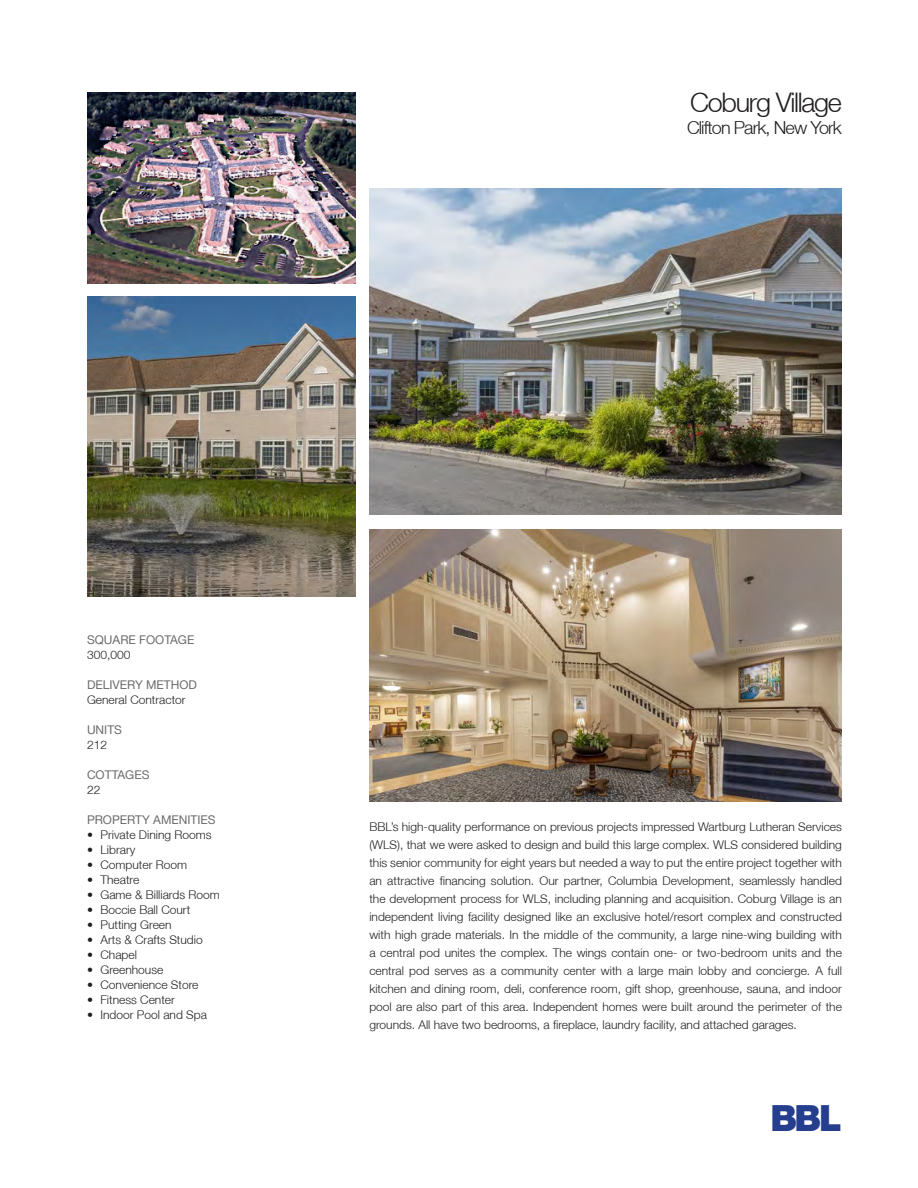
<style>
.page{position:relative;width:918px;height:1188px;background:#fff}
.page>*{position:absolute;margin:0;border:0;box-sizing:border-box;transform-origin:0 0}
.t1{font:900 36px "Helvetica Neue LT";color:#253f8e}
.t2{font:300 27px "Helvetica Neue LT";letter-spacing:-.05em;color:#231f20}
.t3{font:300 18px "Helvetica Neue LT";letter-spacing:-.05em;color:#231f20}
.t4{font:300 12px/18px "Helvetica Neue LT";color:#231f20;text-align:justify}
.t5{font:12px "Helvetica Neue LT";color:#6c6b6c}
</style>
<div class="page">
<img style="left:87px;top:93px;width:269px;height:190px">
<img style="left:369px;top:188px;width:473px;height:326px">
<img style="left:87px;top:296px;width:269px;height:300px">
<img style="left:369px;top:529px;width:473px;height:272px">
<p class="t2" style="left:690px;top:86px;width:153px">Coburg Village</p>
<p class="t3" style="left:687px;top:116px;width:156px">Clifton Park, New York</p>
<p class="t5" style="left:87px;top:632px;width:109px">SQUARE FOOTAGE</p>
<p class="t4" style="left:87px;top:645px;width:45px">300,000</p>
<p class="t5" style="left:87px;top:677px;width:112px">DELIVERY METHOD</p>
<p class="t4" style="left:87px;top:690px;width:100px">General Contractor</p>
<p class="t5" style="left:87px;top:722px;width:37px">UNITS</p>
<p class="t4" style="left:87px;top:735px;width:22px">212</p>
<p class="t5" style="left:87px;top:767px;width:64px">COTTAGES</p>
<p class="t4" style="left:87px;top:780px;width:15px">22</p>
<p class="t5" style="left:87px;top:812px;width:130px">PROPERTY AMENITIES</p>
<p class="t4" style="left:87px;top:825px;width:126px">• Private Dining Rooms</p>
<p class="t4" style="left:87px;top:840px;width:50px">• Library</p>
<p class="t4" style="left:87px;top:855px;width:102px">• Computer Room</p>
<p class="t4" style="left:87px;top:870px;width:54px">• Theatre</p>
<p class="t4" style="left:87px;top:885px;width:134px">• Game &amp; Billiards Room</p>
<p class="t4" style="left:87px;top:900px;width:105px">• Boccie Ball Court</p>
<p class="t4" style="left:87px;top:915px;width:86px">• Putting Green</p>
<p class="t4" style="left:87px;top:930px;width:117px">• Arts &amp; Crafts Studio</p>
<p class="t4" style="left:87px;top:945px;width:51px">• Chapel</p>
<p class="t4" style="left:87px;top:960px;width:78px">• Greenhouse</p>
<p class="t4" style="left:87px;top:975px;width:113px">• Convenience Store</p>
<p class="t4" style="left:87px;top:990px;width:89px">• Fitness Center</p>
<p class="t4" style="left:87px;top:1005px;width:121px">• Indoor Pool and Spa</p>
<p class="t4" style="left:369px;top:818px;width:474px">BBL’s high-quality performance on previous projects impressed Wartburg Lutheran Services (WLS), that we were asked to design and build this large complex. WLS considered building this senior community for eight years but needed a way to put the entire project together with an attractive financing solution. Our partner, Columbia Development, seamlessly handled the development process for WLS, including planning and acquisition. Coburg Village is an independent living facility designed like an exclusive hotel/resort complex and constructed with high grade materials. In the middle of the community, a large nine-wing building with a central pod unites the complex. The wings contain one- or two-bedroom units and the central pod serves as a community center with a large main lobby and concierge. A full kitchen and dining room, deli, conference room, gift shop, greenhouse, sauna, and indoor pool are also part of this area. Independent homes were built around the perimeter of the grounds. All have two bedrooms, a fireplace, laundry facility, and attached garages.</p>
<p class="t1" style="left:771px;top:1097px;width:73px">BBL</p>
</div>
